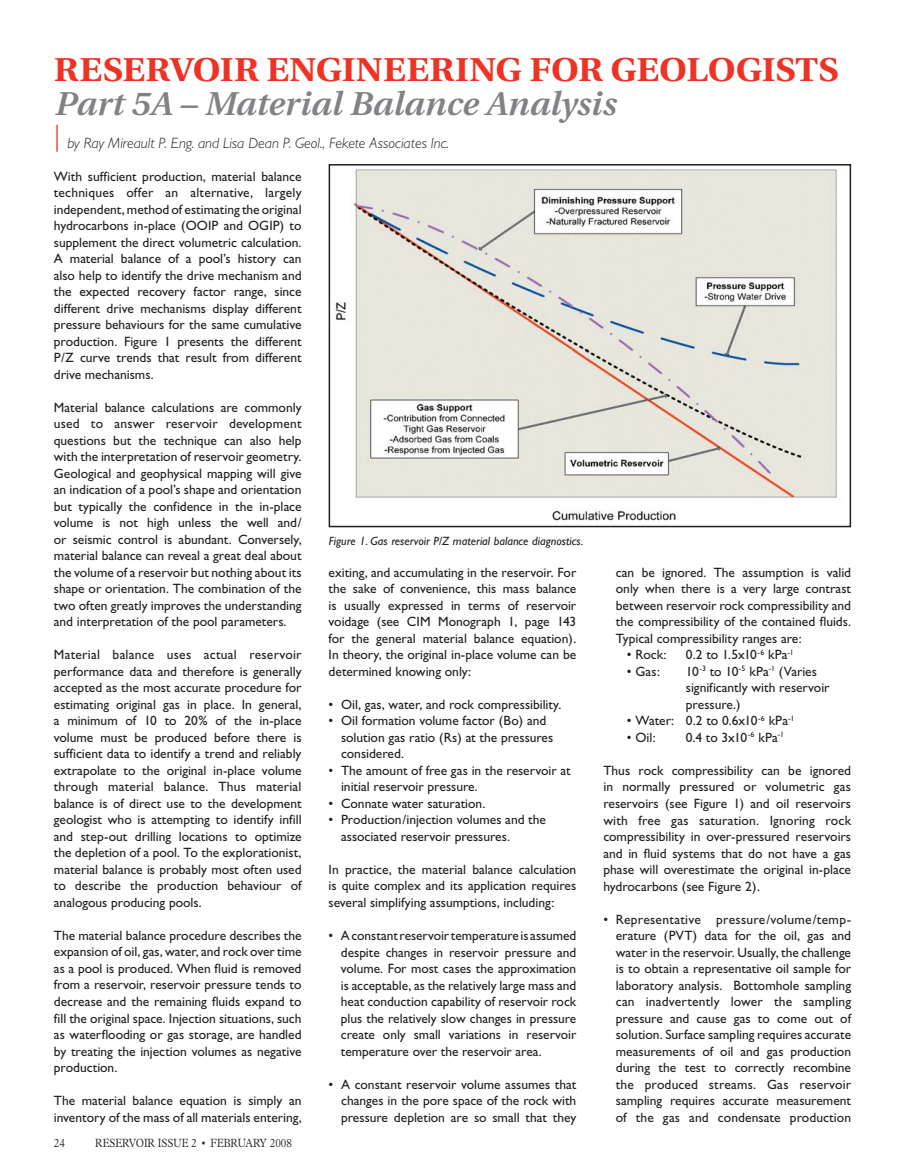
<style>
.page{position:relative;width:905px;height:1175px;background:#fff}
.page>*{position:absolute;margin:0;border:0;box-sizing:border-box;transform-origin:0 0}
.t1{font:700 33px "Utopia";color:#ee3224;scale:1.1 1}
.t2{font:italic 600 33px "Utopia";color:#808285;scale:1.05 1}
.t3{font:italic 300 15px "Gill Sans";color:#231f20}
.t4{font:13.5px/16.5px "Gill Sans";letter-spacing:-.005em;color:#231f20;text-align:justify}
.t5{font:italic 12px "Gill Sans";color:#231f20}
.t6{font:300 12px "Plantin";color:#231f20;scale:.85 1}
</style>
<div class="page">
<img style="left:335px;top:169px;width:502px;height:352px">
<div style="left:328px;top:164px;width:522px;height:363px;border:2px solid #231f20"></div>
<h1 class="t1" style="left:54px;top:51px;width:714px">RESERVOIR ENGINEERING FOR GEOLOGISTS</h1>
<h1 class="t2" style="left:54px;top:85px;width:536px">Part 5A – Material Balance Analysis</h1>
<p class="t3" style="left:54px;top:134px;width:396px"><sup>|</sup> by Ray Mireault P. Eng. and Lisa Dean P. Geol., Fekete Associates Inc.</p>
<p class="t4" style="left:54px;top:168px;width:249px">With sufficient production, material balance techniques offer an alternative, largely independent, method of estimating the original hydrocarbons in-place (OOIP and OGIP) to supplement the direct volumetric calculation.<br>A material balance of a pool’s history can also help to identify the drive mechanism and the expected recovery factor range, since different drive mechanisms display different pressure behaviours for the same cumulative production. Figure 1 presents the different P/Z curve trends that result from different drive mechanisms.</p>
<p class="t4" style="left:54px;top:399px;width:249px">Material balance calculations are commonly used to answer reservoir development questions but the technique can also help with the interpretation of reservoir geometry.<br>Geological and geophysical mapping will give an indication of a pool’s shape and orientation but typically the confidence in the in-place volume is not high unless the well and/ or seismic control is abundant. Conversely, material balance can reveal a great deal about the volume of a reservoir but nothing about its shape or orientation. The combination of the two often greatly improves the understanding and interpretation of the pool parameters.</p>
<p class="t4" style="left:54px;top:646px;width:249px">Material balance uses actual reservoir performance data and therefore is generally accepted as the most accurate procedure for estimating original gas in place. In general, a minimum of 10 to 20% of the in-place volume must be produced before there is sufficient data to identify a trend and reliably extrapolate to the original in-place volume through material balance. Thus material balance is of direct use to the development geologist who is attempting to identify infill and step-out drilling locations to optimize the depletion of a pool. To the explorationist, material balance is probably most often used to describe the production behaviour of analogous producing pools.</p>
<p class="t4" style="left:54px;top:927px;width:249px">The material balance procedure describes the expansion of oil, gas, water, and rock over time as a pool is produced. When fluid is removed from a reservoir, reservoir pressure tends to decrease and the remaining fluids expand to fill the original space. Injection situations, such as waterflooding or gas storage, are handled by treating the injection volumes as negative production.</p>
<p class="t4" style="left:54px;top:1092px;width:249px">The material balance equation is simply an inventory of the mass of all materials entering,</p>
<p class="t5" style="left:329px;top:533px;width:256px">Figure 1. Gas reservoir P/Z material balance diagnostics.</p>
<p class="t4" style="left:328px;top:564px;width:249px">exiting, and accumulating in the reservoir. For the sake of convenience, this mass balance is usually expressed in terms of reservoir voidage (see CIM Monograph 1, page 143 for the general material balance equation).<br>In theory, the original in-place volume can be determined knowing only:</p>
<p class="t4" style="left:328px;top:696px;width:234px">• Oil, gas, water, and rock compressibility.</p>
<p class="t4" style="left:341px;top:712px;width:214px;text-align:left;text-indent:-12px">• Oil formation volume factor (Bo) and solution gas ratio (Rs) at the pressures considered.</p>
<p class="t4" style="left:341px;top:762px;width:231px;text-indent:-12px">• The amount of free gas in the reservoir at initial reservoir pressure.</p>
<p class="t4" style="left:328px;top:794px;width:158px">• Connate water saturation.</p>
<p class="t4" style="left:341px;top:811px;width:206px;text-indent:-12px">• Production/injection volumes and the associated reservoir pressures.</p>
<p class="t4" style="left:328px;top:860px;width:249px">In practice, the material balance calculation is quite complex and its application requires several simplifying assumptions, including:</p>
<p class="t4" style="left:341px;top:927px;width:237px;text-indent:-12px">• A constant reservoir temperature is assumed despite changes in reservoir pressure and volume. For most cases the approximation is acceptable, as the relatively large mass and heat conduction capability of reservoir rock plus the relatively slow changes in pressure create only small variations in reservoir temperature over the reservoir area.</p>
<p class="t4" style="left:341px;top:1075px;width:237px;text-indent:-12px">• A constant reservoir volume assumes that changes in the pore space of the rock with pressure depletion are so small that they</p>
<p class="t4" style="left:615px;top:564px;width:237px">can be ignored. The assumption is valid only when there is a very large contrast between reservoir rock compressibility and the compressibility of the contained fluids.<br>Typical compressibility ranges are:</p>
<p class="t4" style="left:626px;top:646px;width:41px">• Rock:</p>
<p class="t4" style="left:685px;top:646px;width:109px">0.2 to 1.5x10<sup>-6</sup> kPa<sup>-1</sup></p>
<p class="t4" style="left:626px;top:663px;width:35px">• Gas:</p>
<p class="t4" style="left:685px;top:663px;width:145px;text-align:left">10<sup>-3</sup> to 10<sup>-5</sup> kPa<sup>-1</sup> (Varies significantly with reservoir pressure.)</p>
<p class="t4" style="left:626px;top:712px;width:169px">• Water: 0.2 to 0.6x10<sup>-6</sup> kPa<sup>-1</sup></p>
<p class="t4" style="left:626px;top:729px;width:30px">• Oil:</p>
<p class="t4" style="left:685px;top:729px;width:100px">0.4 to 3x10<sup>-6</sup> kPa<sup>-1</sup></p>
<p class="t4" style="left:603px;top:762px;width:249px">Thus rock compressibility can be ignored in normally pressured or volumetric gas reservoirs (see Figure 1) and oil reservoirs with free gas saturation. Ignoring rock compressibility in over-pressured reservoirs and in fluid systems that do not have a gas phase will overestimate the original in-place hydrocarbons (see Figure 2).</p>
<p class="t4" style="left:615px;top:910px;width:237px;text-indent:-12px">• Representative pressure/volume/temp&shy;erature (PVT) data for the oil, gas and water in the reservoir. Usually, the challenge is to obtain a representative oil sample for laboratory analysis. Bottomhole sampling can inadvertently lower the sampling pressure and cause gas to come out of solution. Surface sampling requires accurate measurements of oil and gas production during the test to correctly recombine the produced streams. Gas reservoir sampling requires accurate measurement of the gas and condensate production</p>
<p class="t6" style="left:54px;top:1136px;width:15px">24</p>
<p class="t6" style="left:95px;top:1136px;width:233px">RESERVOIR ISSUE 2 • FEBRUARY 2008</p>
</div>
